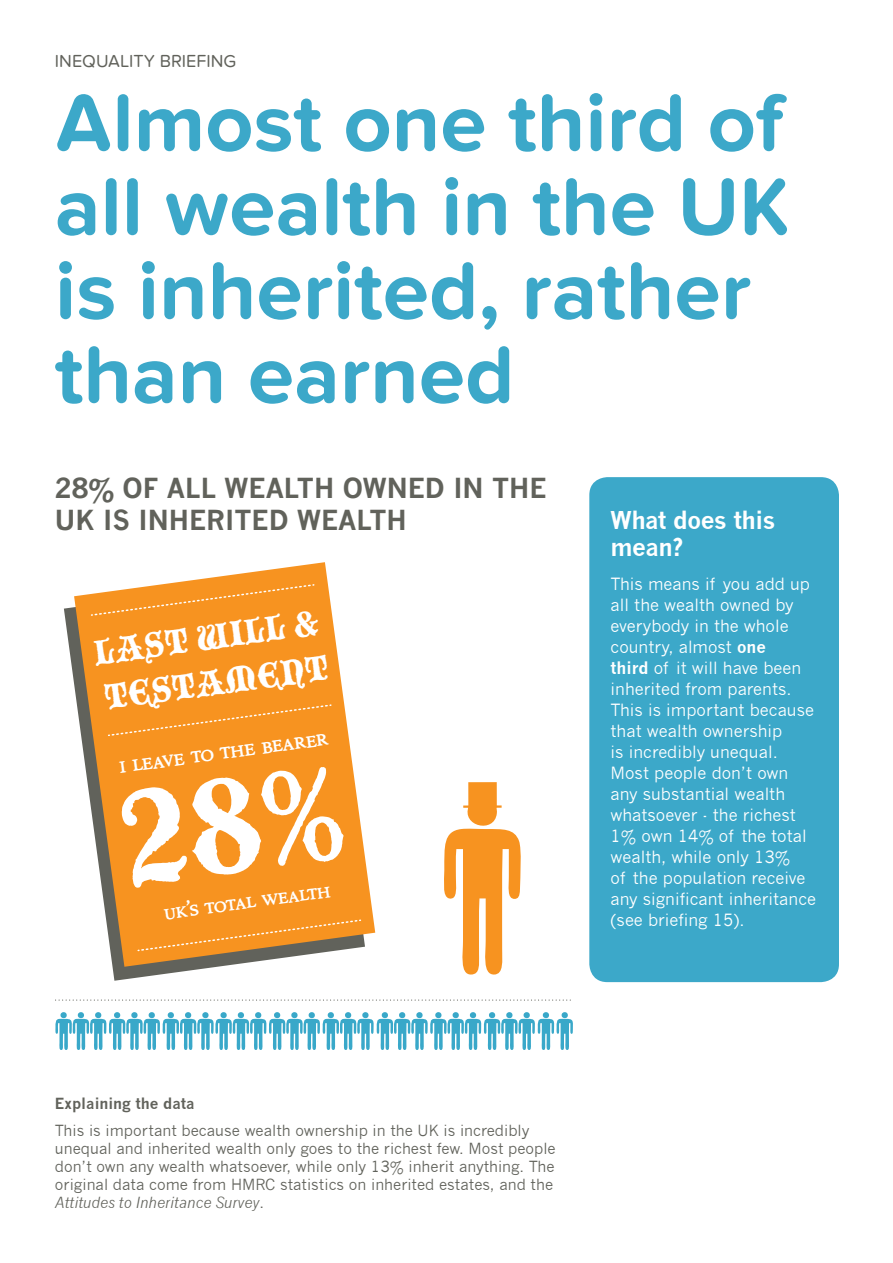
<style>
.page{position:relative;width:893px;height:1263px;background:#fff}
.page>*{position:absolute;margin:0;border:0;box-sizing:border-box;transform-origin:0 0}
.A_Head{font:700 84px/84px "Proxima Nova Soft";color:#3ca8c9}
.t1{font:38.1px/45.8px "Blackmoor Let Plain";color:#fff}
.t2{font:28.5px "Marco Polo SC";color:#fff}
.B_Head{font:700 27px/32.4px "News Gothic";color:#61625b}
.t3{font:27px "Marco Polo SC";color:#fff}
.Box_Head{font:700 24px/27px "News Gothic";letter-spacing:-.02em;color:#fff}
.IB_Header{font:18px "Proxima Nova Soft";color:#61625b}
.Box_Copy{font:16.5px/21px "News Gothic";color:#fff}
.Explaing_Data_Copy{font:15px/18px "News Gothic";color:#61625b}
.Explainting_Data_Tit{font:700 15px "News Gothic";color:#61625b}
.s1{font-size:22.5px}
.s2{font-weight:700}
.s3{font-style:italic}
</style>
<div class="page">
<div style="left:589px;top:477px;width:250px;height:505px;background:#3ca8c9;border-radius:18px"></div>
<svg style="left:58px;top:999px;width:513px;height:2px"></svg>
<svg style="left:55px;top:1012px;width:518px;height:37px"></svg>
<svg style="left:444px;top:808px;width:77px;height:167px"></svg>
<div style="left:468px;top:782px;width:29px;height:26px;background:#f79320"></div>
<hr style="left:463px;top:805px;width:39px;height:3px;background:#f79320">
<svg style="left:64px;top:607px;width:151px;height:374px"></svg>
<svg style="left:74px;top:562px;width:301px;height:405px;fill:#f79320"></svg>
<svg style="left:92px;top:583px;width:222px;height:33px;background:#f79c32"></svg>
<div style="left:109px;top:704px;width:222px;height:32px;background:#f79320"></div>
<svg style="left:138px;top:919px;width:223px;height:33px;background:#e29030"></svg>
<div style="left:119px;top:764px;width:228px;height:124px;background:#f79320"></div>
<p class="IB_Header" style="left:55px;top:50px;width:183px">INEQUALITY BRIEFING</p>
<p class="A_Head" style="left:55px;top:82px;width:739px">Almost one third of all wealth in the UK is inherited, rather than earned</p>
<p class="B_Head" style="left:55px;top:471px;width:493px">28% OF ALL WEALTH OWNED IN THE<br>UK IS INHERITED WEALTH</p>
<p class="t1" style="left:91px;top:629px;width:231px;rotate:-8deg">LAST WILL &amp;<br>TESTAMENT</p>
<p class="t2" style="left:116px;top:746px;width:213px;rotate:-8deg">i leave to the bearer</p>
<p class="t3" style="left:161px;top:894px;width:169px;rotate:-8deg">uk<span class="s1">’</span>s total wealth</p>
<p class="Box_Head" style="left:611px;top:507px;width:166px">What does this mean?</p>
<p class="Box_Copy" style="left:611px;top:574px;width:207px">This means if you add up all the wealth owned by everybody in the whole country, almost <span class="s2">one<br>third</span> of it will have been inherited from parents.<br>This is important because that wealth ownership<br>is incredibly unequal.<br>Most people don’t own any substantial wealth whatsoever - the richest<br>1% own 14% of the total wealth, while only 13%<br>of the population receive any significant inheritance (see briefing 15).</p>
<p class="Explainting_Data_Tit" style="left:55px;top:1094px;width:141px">Explaining the data</p>
<p class="Explaing_Data_Copy" style="left:55px;top:1121px;width:502px">This is important because wealth ownership in the UK is incredibly unequal and inherited wealth only goes to the richest few. Most people don’t own any wealth whatsoever, while only 13% inherit anything. The original data come from HMRC statistics on inherited estates, and the <span class="s3">Attitudes to Inheritance Survey</span>.</p>
</div>
